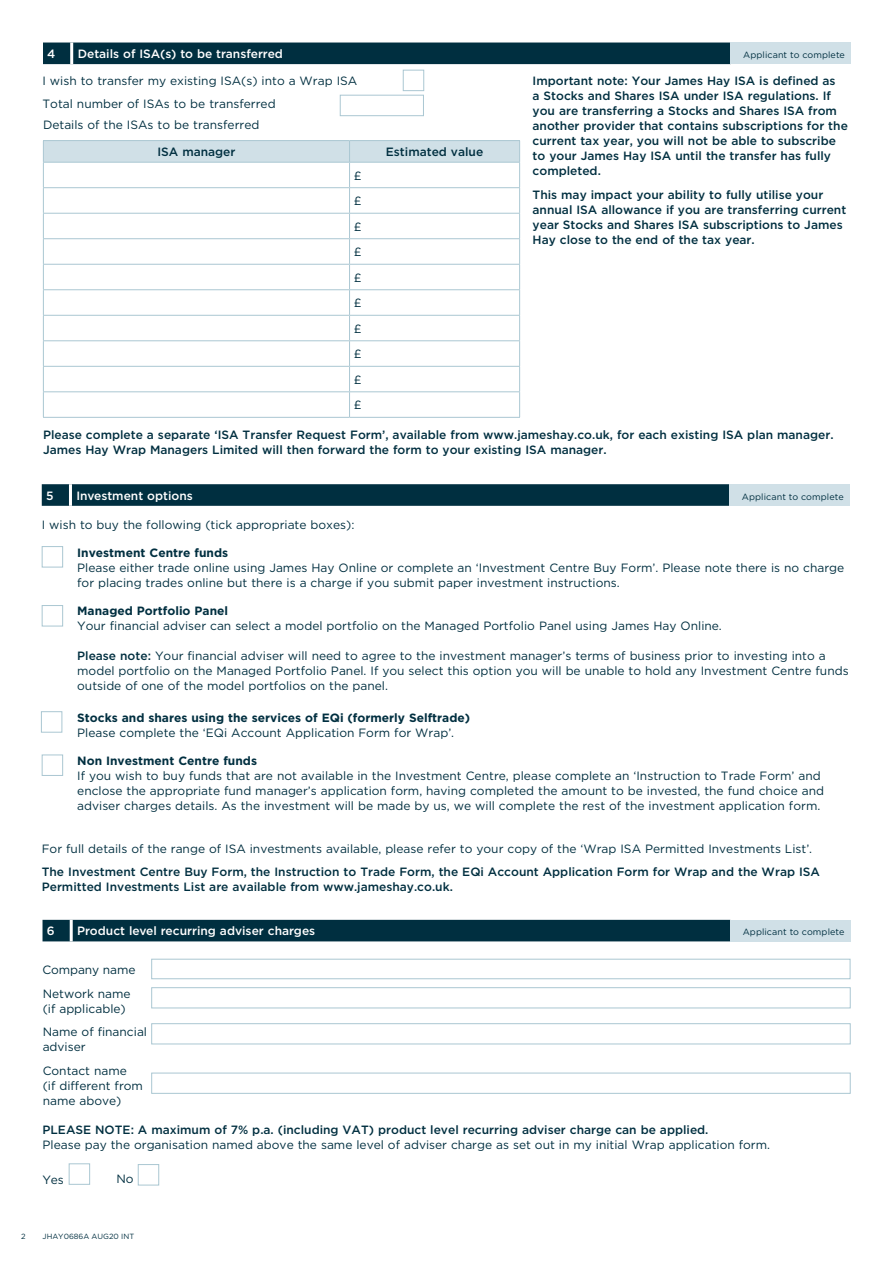
<style>
.page{position:relative;width:893px;height:1263px;background:#fff}
.page>*{position:absolute;margin:0;border:0;box-sizing:border-box;transform-origin:0 0}
.t1{font:12px/25.5px "Gotham";color:#002f40}
.t2{font:500 12px/15px "Gotham";color:#002f40}
.t3{font:700 12px "Gotham";color:#002f40}
.t4{font:500 12px "Gotham";color:#fff}
.t5{font:9px "Gotham";letter-spacing:.01em;color:#002f40}
.t6{font:7.5px "Gotham";color:#002f40}
.s1{font-weight:500}
</style>
<div class="page">
<div style="left:43px;top:43px;width:688px;height:21px;background:#002f40"></div>
<div style="left:731px;top:43px;width:120px;height:21px;background:#d0e0e7"></div>
<hr style="left:70px;top:43px;width:3px;height:21px;background:#fff">
<hr style="left:43px;top:140px;width:307px;height:1px;background:#aac7d2">
<hr style="left:350px;top:140px;width:170px;height:1px;background:#aac7d2">
<svg style="left:43px;top:141px;width:477px;height:276px"></svg>
<hr style="left:350px;top:417px;width:170px;height:1px;background:#aac7d2">
<hr style="left:43px;top:417px;width:307px;height:1px;background:#aac7d2">
<div style="left:403px;top:70px;width:21px;height:21px;background:#fff;border:1px solid #aac7d2"></div>
<div style="left:340px;top:95px;width:84px;height:21px;background:#fff;border:1px solid #aac7d2"></div>
<svg style="left:42px;top:484px;width:688px;height:22px;background:#043243"></svg>
<div style="left:730px;top:484px;width:120px;height:22px;background:#d0e0e7"></div>
<hr style="left:69px;top:484px;width:3px;height:22px;background:#fff">
<div style="left:42px;top:546px;width:21px;height:21px;background:#fff;border:1px solid #aac7d2"></div>
<div style="left:42px;top:605px;width:21px;height:21px;background:#fff;border:1px solid #aac7d2"></div>
<div style="left:41px;top:711px;width:21px;height:21px;background:#fff;border:1px solid #aac7d2"></div>
<div style="left:42px;top:754px;width:21px;height:22px;background:#fff;border:1px solid #aac7d2"></div>
<div style="left:43px;top:920px;width:687px;height:21px;background:#002f40"></div>
<div style="left:730px;top:920px;width:120px;height:21px;background:#d0e0e7"></div>
<hr style="left:70px;top:920px;width:3px;height:21px;background:#fff">
<div style="left:151px;top:959px;width:699px;height:20px;background:#fff;border:1px solid #aac7d2"></div>
<div style="left:151px;top:987px;width:700px;height:21px;background:#fff;border:1px solid #aac7d2"></div>
<div style="left:151px;top:1023px;width:700px;height:21px;background:#fff;border:1px solid #aac7d2"></div>
<div style="left:151px;top:1073px;width:700px;height:21px;background:#fff;border:1px solid #aac7d2"></div>
<div style="left:69px;top:1163px;width:21px;height:22px;background:#fff;border:1px solid #aac7d2"></div>
<div style="left:138px;top:1164px;width:21px;height:21px;background:#fff;border:1px solid #aac7d2"></div>
<p class="t4" style="left:47px;top:46px;width:10px">4</p>
<p class="t4" style="left:78px;top:46px;width:207px">Details of ISA(s) to be transferred</p>
<p class="t5" style="left:743px;top:49px;width:103px">Applicant to complete</p>
<p class="t1" style="left:43px;top:69px;width:316px;line-height:23.1px">I wish to transfer my existing ISA(s) into a Wrap ISA<br>Total number of ISAs to be transferred</p>
<p class="t2" style="left:157px;top:144px;width:80px">ISA manager</p>
<p class="t2" style="left:386px;top:144px;width:99px">Estimated value</p>
<p class="t1" style="left:354px;top:162px;width:9px;text-align:justify">£ £ £ £ £ £ £ £ £ £</p>
<p class="t2" style="left:533px;top:73px;width:317px">Important note: Your James Hay ISA is defined as<br>a Stocks and Shares ISA under ISA regulations. If you are transferring a Stocks and Shares ISA from another provider that contains subscriptions for the current tax year, you will not be able to subscribe to your James Hay ISA until the transfer has fully completed.</p>
<p class="t2" style="left:533px;top:187px;width:315px">This may impact your ability to fully utilise your annual ISA allowance if you are transferring current year Stocks and Shares ISA subscriptions to James Hay close to the end of the tax year.</p>
<p class="t1" style="left:43px;top:111px;width:218px">Details of the ISAs to be transferred</p>
<p class="t2" style="left:43px;top:427px;width:792px">Please complete a separate ‘ISA Transfer Request Form’, available from www.jameshay.co.uk, for each existing ISA plan manager.<br>James Hay Wrap Managers Limited will then forward the form to your existing ISA manager.</p>
<p class="t4" style="left:46px;top:488px;width:9px">5</p>
<p class="t4" style="left:76px;top:488px;width:118px">Investment options</p>
<p class="t5" style="left:742px;top:491px;width:103px">Applicant to complete</p>
<p class="t1" style="left:42px;top:511px;width:314px">I wish to buy the following (tick appropriate boxes):</p>
<p class="t3" style="left:77px;top:545px;width:152px">Investment Centre funds</p>
<p class="t1" style="left:77px;top:560px;width:769px;line-height:15px">Please either trade online using James Hay Online or complete an ‘Investment Centre Buy Form’. Please note there is no charge for placing trades online but there is a charge if you submit paper investment instructions.</p>
<p class="t3" style="left:77px;top:603px;width:152px">Managed Portfolio Panel</p>
<p class="t1" style="left:77px;top:613px;width:646px">Your financial adviser can select a model portfolio on the Managed Portfolio Panel using James Hay Online.</p>
<p class="t1" style="left:77px;top:648px;width:773px;line-height:15px"><span class="s1">Please note:</span> Your financial adviser will need to agree to the investment manager’s terms of business prior to investing into a model portfolio on the Managed Portfolio Panel. If you select this option you will be unable to hold any Investment Centre funds outside of one of the model portfolios on the panel.</p>
<p class="t3" style="left:77px;top:710px;width:394px">Stocks and shares using the services of EQi (formerly Selftrade)</p>
<p class="t1" style="left:77px;top:720px;width:378px">Please complete the ‘EQi Account Application Form for Wrap’.</p>
<p class="t3" style="left:77px;top:753px;width:181px">Non Investment Centre funds</p>
<p class="t1" style="left:77px;top:768px;width:748px;line-height:15px">If you wish to buy funds that are not available in the Investment Centre, please complete an ‘Instruction to Trade Form’ and enclose the appropriate fund manager’s application form, having completed the amount to be invested, the fund choice and adviser charges details. As the investment will be made by us, we will complete the rest of the investment application form.</p>
<p class="t1" style="left:42px;top:835px;width:772px">For full details of the range of ISA investments available, please refer to your copy of the ‘Wrap ISA Permitted Investments List’.</p>
<p class="t2" style="left:42px;top:864px;width:780px">The Investment Centre Buy Form, the Instruction to Trade Form, the EQi Account Application Form for Wrap and the Wrap ISA<br>Permitted Investments List are available from www.jameshay.co.uk.</p>
<p class="t4" style="left:47px;top:923px;width:9px">6</p>
<p class="t4" style="left:77px;top:923px;width:240px">Product level recurring adviser charges</p>
<p class="t5" style="left:743px;top:926px;width:103px">Applicant to complete</p>
<p class="t1" style="left:43px;top:956px;width:94px">Company name</p>
<p class="t1" style="left:43px;top:986px;width:90px;line-height:15px">Network name (if applicable)</p>
<p class="t1" style="left:43px;top:1024px;width:106px;line-height:15px">Name of financial adviser</p>
<p class="t1" style="left:43px;top:1063px;width:102px;line-height:15px">Contact name<br>(if different from name above)</p>
<p class="t2" style="left:43px;top:1122px;width:667px">PLEASE NOTE: A maximum of 7% p.a. (including VAT) product level recurring adviser charge can be applied.</p>
<p class="t1" style="left:43px;top:1131px;width:729px">Please pay the organisation named above the same level of adviser charge as set out in my initial Wrap application form.</p>
<p class="t1" style="left:43px;top:1166px;width:23px">Yes</p>
<p class="t1" style="left:117px;top:1166px;width:19px">No</p>
<p class="t6" style="left:21px;top:1232px;width:6px">2</p>
<p class="t6" style="left:43px;top:1232px;width:93px">JHAY0686A AUG20 INT</p>
</div>
